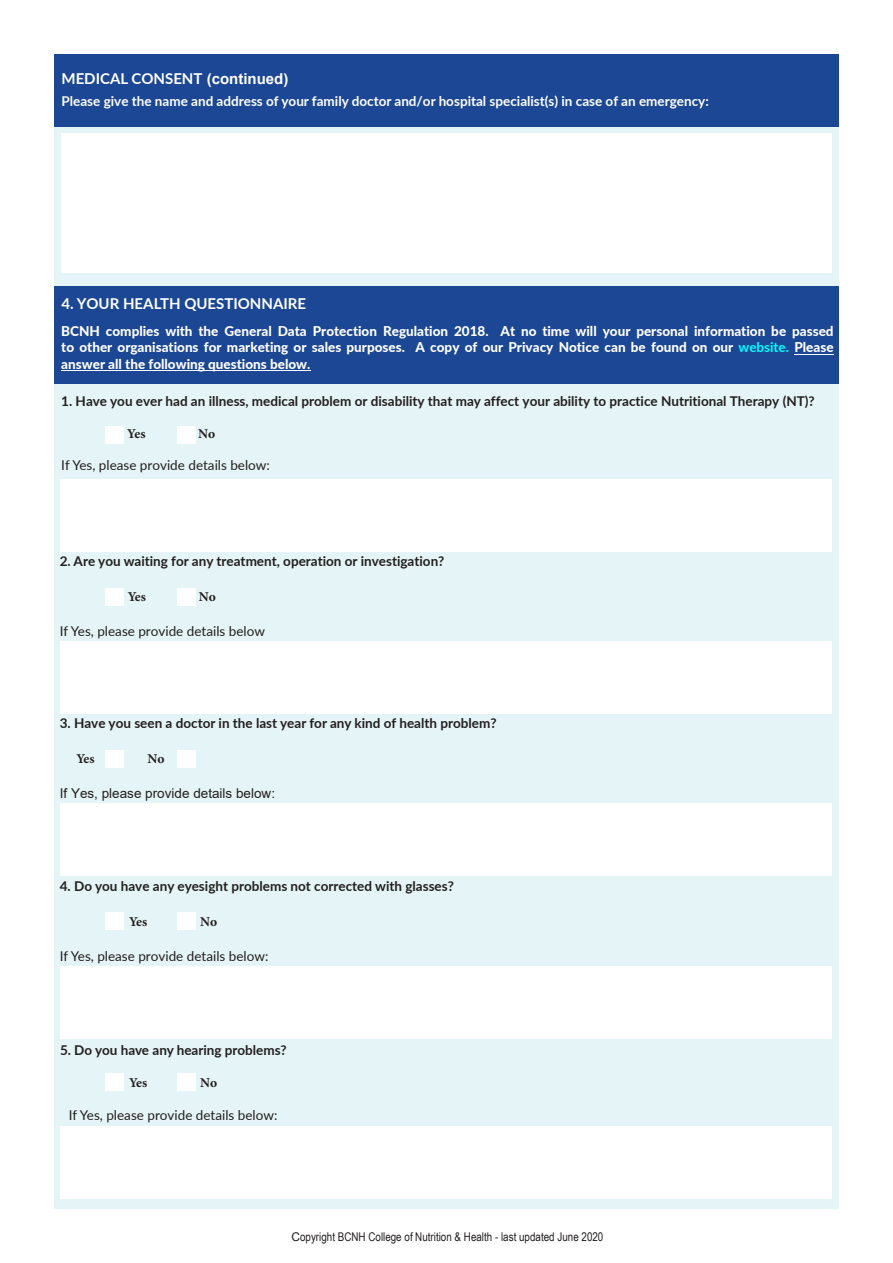
<style>
.page{position:relative;width:893px;height:1263px;background:#fff}
.page>*{position:absolute;margin:0;border:0;box-sizing:border-box;transform-origin:0 0}
.sub_head_regular{font:700 15px "Lato";color:#fff}
.Bold{font:700 13.5px "Lato";color:#231f20}
.t1{font:800 13.5px/16.2px "Lato";color:#fff;text-align:justify}
.t2{font:13.5px "Lato";color:#231f20}
.sub_head_regular-2{font:700 13.5px "Lato";color:#fff}
.t3{font:13.5px "Arial";color:#231f20}
.t4{font:700 13.5px "Minion Pro";color:#231f20}
.t5{font:12px "Arial Narrow";color:#231f20}
.s1{font-family:"Arial"}
.s2{font-weight:700;color:#0ff}
</style>
<div class="page">
<div style="left:54px;top:113px;width:784px;height:1095px;background:#e5f4f6"></div>
<div style="left:54px;top:55px;width:784px;height:72px;background:#1c4794"></div>
<div style="left:54px;top:287px;width:784px;height:97px;background:#1c4794"></div>
<div style="left:105px;top:426px;width:18px;height:17px;background:#fff"></div>
<div style="left:177px;top:426px;width:19px;height:17px;background:#fff"></div>
<div style="left:105px;top:588px;width:18px;height:17px;background:#fff"></div>
<div style="left:177px;top:588px;width:19px;height:17px;background:#fff"></div>
<div style="left:105px;top:750px;width:18px;height:17px;background:#fff"></div>
<div style="left:177px;top:750px;width:19px;height:17px;background:#fff"></div>
<div style="left:105px;top:912px;width:18px;height:17px;background:#fff"></div>
<div style="left:177px;top:912px;width:19px;height:17px;background:#fff"></div>
<div style="left:105px;top:1073px;width:18px;height:17px;background:#fff"></div>
<div style="left:177px;top:1073px;width:19px;height:17px;background:#fff"></div>
<div style="left:62px;top:133px;width:770px;height:139px;background:#fff"></div>
<div style="left:60px;top:479px;width:772px;height:73px;background:#fff"></div>
<div style="left:60px;top:642px;width:772px;height:72px;background:#fff"></div>
<div style="left:60px;top:803px;width:772px;height:72px;background:#fff"></div>
<div style="left:60px;top:966px;width:772px;height:72px;background:#fff"></div>
<div style="left:60px;top:1126px;width:772px;height:72px;background:#fff"></div>
<hr style="left:794px;top:354px;width:40px;height:1px;background:#fff">
<hr style="left:61px;top:370px;width:249px;height:1px;background:#fff">
<p class="sub_head_regular" style="left:62px;top:67px;width:228px">MEDICAL CONSENT <span class="s1">(continued)</span></p>
<p class="sub_head_regular-2" style="left:62px;top:91px;width:649px">Please give the name and address of your family doctor and/or hospital specialist(s) in case of an emergency:</p>
<p class="sub_head_regular" style="left:62px;top:292px;width:246px">4. YOUR HEALTH QUESTIONNAIRE</p>
<p class="t1" style="left:61px;top:323px;width:774px">BCNH complies with the General Data Protection Regulation 2018. At no time will your personal information be passed to other organisations for marketing or sales purposes. A copy of our Privacy Notice can be found on our <span class="s2">website.</span> Please answer all the following questions below.</p>
<p class="Bold" style="left:61px;top:391px;width:755px">1. Have you ever had an illness, medical problem or disability that may affect your ability to practice Nutritional Therapy (NT)?</p>
<p class="t4" style="left:127px;top:424px;width:20px">Yes</p>
<p class="t4" style="left:198px;top:424px;width:19px">No</p>
<p class="t2" style="left:61px;top:456px;width:210px">If Yes, please provide details below:</p>
<p class="Bold" style="left:60px;top:551px;width:386px">2. Are you waiting for any treatment, operation or investigation?</p>
<p class="t4" style="left:128px;top:587px;width:20px">Yes</p>
<p class="t4" style="left:199px;top:587px;width:19px">No</p>
<p class="t2" style="left:60px;top:622px;width:207px">If Yes, please provide details below</p>
<p class="Bold" style="left:60px;top:713px;width:438px">3. Have you seen a doctor in the last year for any kind of health problem?</p>
<p class="t4" style="left:76px;top:749px;width:20px">Yes</p>
<p class="t4" style="left:147px;top:749px;width:19px">No</p>
<p class="t3" style="left:60px;top:784px;width:217px">If Yes, please provide details below:</p>
<p class="Bold" style="left:60px;top:876px;width:396px">4. Do you have any eyesight problems not corrected with glasses?</p>
<p class="t4" style="left:129px;top:912px;width:20px">Yes</p>
<p class="t4" style="left:200px;top:912px;width:19px">No</p>
<p class="t2" style="left:60px;top:946px;width:210px">If Yes, please provide details below:</p>
<p class="Bold" style="left:60px;top:1040px;width:228px">5. Do you have any hearing problems?</p>
<p class="t4" style="left:129px;top:1073px;width:20px">Yes</p>
<p class="t4" style="left:200px;top:1073px;width:19px">No</p>
<p class="t2" style="left:69px;top:1105px;width:210px">If Yes, please provide details below:</p>
<p class="t5" style="left:291px;top:1228px;width:314px"><span class="s1">C</span>opyright BCNH College of Nutrition &amp; Health - last updated June 2020</p>
</div>
